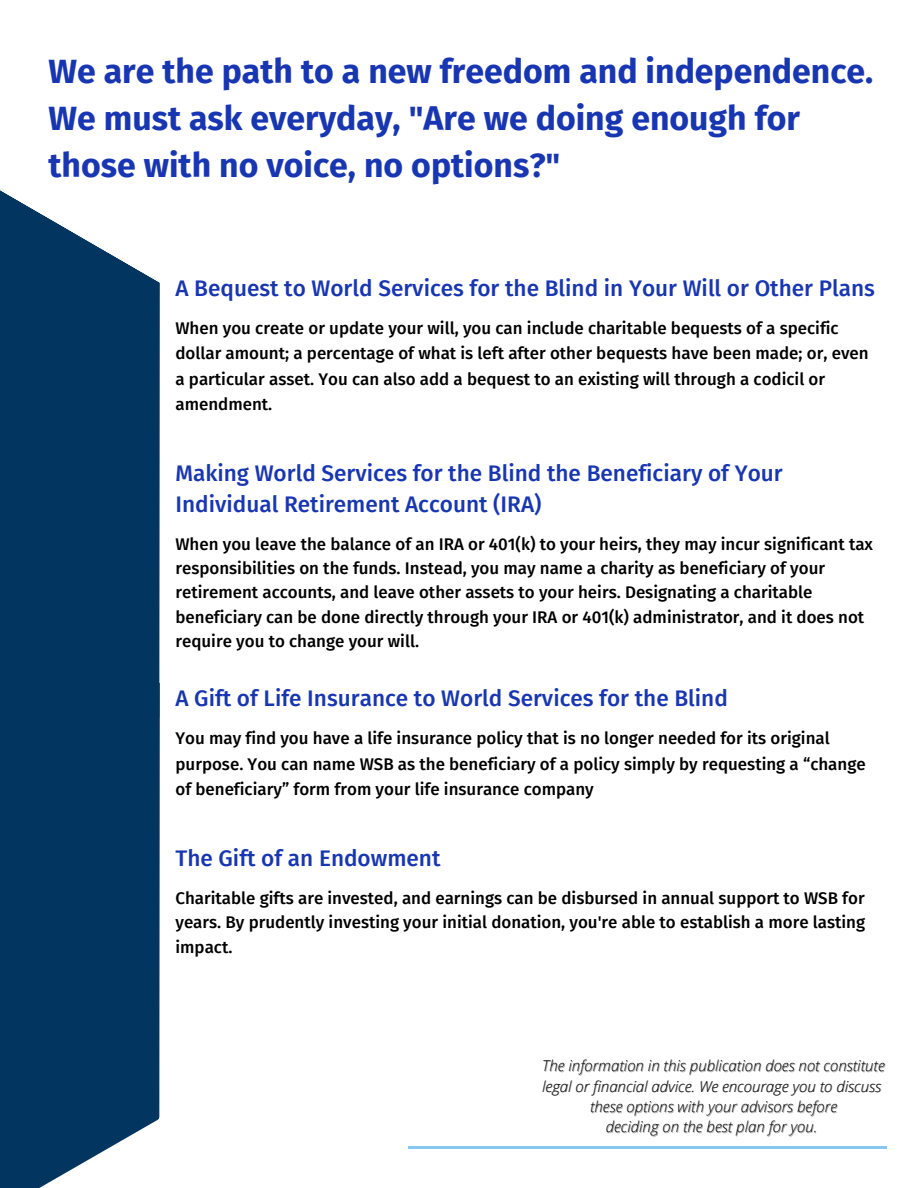
<style>
.page{position:relative;width:918px;height:1188px;background:#fff}
.page>*{position:absolute;margin:0;border:0;box-sizing:border-box;transform-origin:0 0}
.t1{font:700 33.75px/46.5px "Fira Sans";color:#1836b2}
.t2{font:500 22.5px/30.8px "Fira Sans";color:#1836b2}
.t3{font:500 16.95px/24.3px "Fira Sans";color:#000}
.t4{font:italic 300 15px/20.2px "Open Sans";color:#000;text-align:center}
</style>
<div class="page">
<svg style="left:0;top:936px;width:160px;height:252px;background:#1a496f"></svg>
<div style="left:0;top:190px;width:160px;height:746px;background:#023660"></div>
<hr style="left:409px;top:1147px;width:478px;height:2px;background:#86c7ed">
<h1 class="t1" style="left:48px;top:49px;width:826px">We are the path to a new freedom and independence.<br>We must ask everyday, "Are we doing enough for those with no voice, no options?"</h1>
<h2 class="t2" style="left:175px;top:273px;width:701px">A Bequest to World Services for the Blind in Your Will or Other Plans</h2>
<p class="t3" style="left:175px;top:315px;width:695px;line-height:25.3px">When you create or update your will, you can include charitable bequests of a specific dollar amount; a percentage of what is left after other bequests have been made; or, even a particular asset. You can also add a bequest to an existing will through a codicil or amendment.</p>
<h2 class="t2" style="left:175px;top:458px;width:609px">Making World Services for the Blind the Beneficiary of Your<br>Individual Retirement Account (IRA)</h2>
<p class="t3" style="left:175px;top:532px;width:699px">When you leave the balance of an IRA or 401(k) to your heirs, they may incur significant tax responsibilities on the funds. Instead, you may name a charity as beneficiary of your retirement accounts, and leave other assets to your heirs. Designating a charitable beneficiary can be done directly through your IRA or 401(k) administrator, and it does not require you to change your will.</p>
<h2 class="t2" style="left:175px;top:684px;width:554px">A Gift of Life Insurance to World Services for the Blind</h2>
<p class="t3" style="left:175px;top:726px;width:692px;line-height:25.3px">You may find you have a life insurance policy that is no longer needed for its original purpose. You can name WSB as the beneficiary of a policy simply by requesting a “change of beneficiary” form from your life insurance company</p>
<h2 class="t2" style="left:175px;top:843px;width:267px">The Gift of an Endowment</h2>
<p class="t3" style="left:175px;top:886px;width:691px;text-align:justify">Charitable gifts are invested, and earnings can be disbursed in annual support to WSB for years. By prudently investing your initial donation, you're able to establish a more lasting impact.</p>
<p class="t4" style="left:542px;top:1056px;width:344px">The information in this publication does not constitute legal or financial advice. We encourage you to discuss these options with your advisors before<br>deciding on the best plan for you.</p>
</div>
